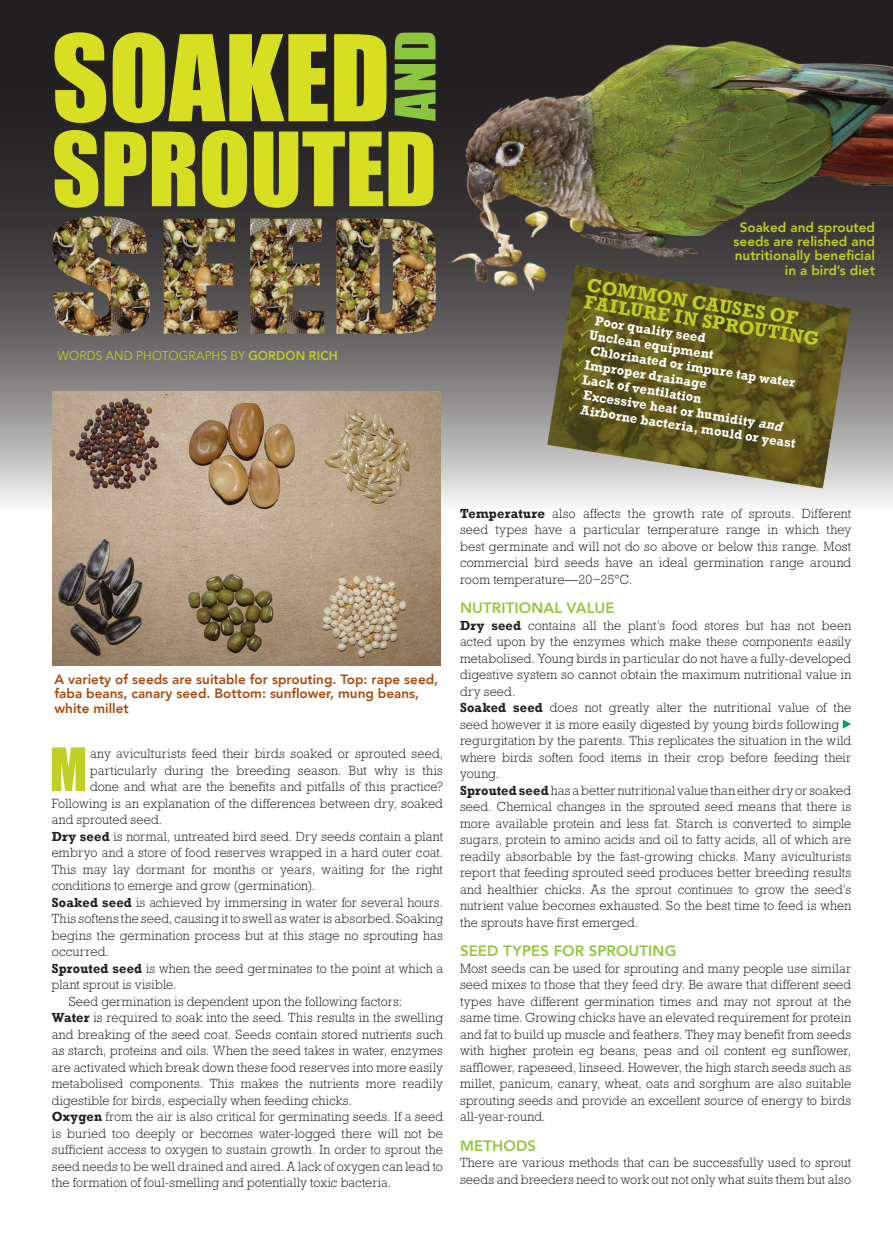
<style>
.page{position:relative;width:893px;height:1251px;background:#fff}
.page>*{position:absolute;margin:0;border:0;box-sizing:border-box;transform-origin:0 0}
.t1{font:55.2px "Impact";color:#c1ce23;scale:.95 1}
.t2{font:700 19.65px/17.1px "Rockwell";color:#c1ce23;scale:.95 1}
.t3{font:800 15px "Avenir LT";letter-spacing:.01em;color:#92c73d}
.t4{font:300 13.5px/16.5px "Rockwell Std";letter-spacing:.01em;color:#231f20;text-align:justify;scale:.95 1}
.t5{font:700 13.5px/15px "Rockwell";color:#fff;scale:.95 1}
.t6{font:800 13.5px/14.2px "Avenir LT";color:#a84b0d}
.t7{font:800 13.5px/14.2px "Avenir LT";color:#c1ce23;text-align:right}
.t8{font:12.75px "Avenir";letter-spacing:.005em;color:#c1ce23;scale:.95 1}
.t9{font:800 12.75px "Avenir LT";color:#c1ce23;scale:.95 1}
.s1{font-family:"Avenir LT";font-weight:800}
.s2{font-style:italic}
.s3{font-family:"Rockwell";font-weight:700}
</style>
<div class="page">
<svg style="left:1px;top:0;width:892px;height:508px;background:#777575"></svg>
<svg style="left:843px;top:719px;width:8px;height:9px"></svg>
<img style="left:400px;top:0;width:493px;height:332px">
<img style="left:53px;top:391px;width:388px;height:274px">
<img style="left:547px;top:265px;width:304px;height:223px">
<svg style="left:54px;top:32px;width:379px;height:176px;background:#9a9e22"></svg>
<svg style="left:395px;top:33px;width:40px;height:88px;background:#73a037"></svg>
<img style="left:52px;top:216px;width:98px;height:120px">
<img style="left:111px;top:217px;width:171px;height:119px">
<img style="left:250px;top:219px;width:37px;height:114px">
<img style="left:287px;top:219px;width:149px;height:114px">
<svg style="left:568px;top:313px;width:24px;height:98px;background:#61591d"></svg>
<p class="t8" style="left:58px;top:347px;width:212px">WORDS AND PHOTOGRAPHS BY <span class="s1">GORDO</span></p>
<p class="t9" style="left:296px;top:347px;width:44px">N RICH</p>
<p class="t7" style="left:734px;top:220px;width:143px">Soaked and sprouted seeds are relished and nutritionally beneficial in a bird’s diet</p>
<h2 class="t2" style="left:589px;top:276px;width:251px;rotate:9deg">Co mmo n Causes o f<br>Failure in Spro ut ing</h2>
<p class="t5" style="left:593px;top:312px;width:233px;rotate:9deg">Poorquality seed<br>Unclean equipment<br>Chlorinated orimpure tap water<br>Improperdrainage<br>Lack ofventilation<br>Excessive heat orhumidity <span class="s2">and<br></span>Airborne bacteria, mould oryeast</p>
<p class="t6" style="left:55px;top:672px;width:385px">A variety of seeds are suitable for sprouting. Top: rape seed, faba beans, canary seed. Bottom: sunflower, mung beans, white millet</p>
<h1 class="t1" style="left:50px;top:726px;width:41px">M</h1>
<p class="t4" style="left:90px;top:745px;width:373px">any aviculturists feed their birds soaked or sprouted seed,</p>
<p class="t4" style="left:90px;top:761px;width:373px">particularly during the breeding season. But why is this</p>
<p class="t4" style="left:90px;top:778px;width:373px">done and what are the benefits and pitfalls of this practice?</p>
<p class="t4" style="left:52px;top:794px;width:413px">Following is an explanation of the differences between dry, soaked</p>
<p class="t4" style="left:52px;top:811px;width:118px">and sprouted seed.</p>
<p class="t4" style="left:52px;top:827px;width:413px"><span class="s3">Dry seed</span> is normal, untreated bird seed. Dry seeds contain a plant</p>
<p class="t4" style="left:52px;top:844px;width:413px">embryo and a store of food reserves wrapped in a hard outer coat.</p>
<p class="t4" style="left:52px;top:860px;width:413px">This may lay dormant for months or years, waiting for the right</p>
<p class="t4" style="left:52px;top:877px;width:279px">conditions to emerge and grow (germination).</p>
<p class="t4" style="left:52px;top:893px;width:413px"><span class="s3">Soaked seed</span> is achieved by immersing in water for several hours.</p>
<p class="t4" style="left:52px;top:910px;width:413px">This softens the seed, causing it to swell as water is absorbed. Soaking</p>
<p class="t4" style="left:52px;top:926px;width:413px">begins the germination process but at this stage no sprouting has</p>
<p class="t4" style="left:52px;top:943px;width:61px">occurred.</p>
<p class="t4" style="left:52px;top:959px;width:413px"><span class="s3">Sprouted seed</span> is when the seed germinates to the point at which a</p>
<p class="t4" style="left:52px;top:976px;width:133px">plant sprout is visible.</p>
<p class="t4" style="left:69px;top:992px;width:352px">Seed germination is dependent upon the following factors:</p>
<p class="t4" style="left:52px;top:1009px;width:413px"><span class="s3">Water</span> is required to soak into the seed. This results in the swelling</p>
<p class="t4" style="left:52px;top:1025px;width:413px">and breaking of the seed coat. Seeds contain stored nutrients such</p>
<p class="t4" style="left:52px;top:1042px;width:413px">as starch, proteins and oils. When the seed takes in water, enzymes</p>
<p class="t4" style="left:52px;top:1058px;width:413px">are activated which break down these food reserves into more easily</p>
<p class="t4" style="left:52px;top:1075px;width:413px">metabolised components. This makes the nutrients more readily</p>
<p class="t4" style="left:52px;top:1091px;width:317px">digestible for birds, especially when feeding chicks.</p>
<p class="t4" style="left:52px;top:1108px;width:413px"><span class="s3">Oxygen</span> from the air is also critical for germinating seeds. If a seed</p>
<p class="t4" style="left:52px;top:1124px;width:413px">is buried too deeply or becomes water-logged there will not be</p>
<p class="t4" style="left:52px;top:1141px;width:413px">sufficient access to oxygen to sustain growth. In order to sprout the</p>
<p class="t4" style="left:52px;top:1157px;width:413px">seed needs to be well drained and aired. A lack of oxygen can lead to</p>
<p class="t4" style="left:52px;top:1174px;width:359px">the formation of foul-smelling and potentially toxic bacteria.</p>
<p class="t4" style="left:460px;top:505px;width:413px"><span class="s3">Temperature</span> also affects the growth rate of sprouts. Different seed types have a particular temperature range in which they best germinate and will not do so above or below this range. Most commercial bird seeds have an ideal germination range around room temperature—20−25°C.</p>
<p class="t3" style="left:460px;top:599px;width:156px">Nutritional Value</p>
<p class="t4" style="left:460px;top:616px;width:413px;text-align:left"><span class="s3">Dry seed</span> contains all the plant’s food stores but has not been acted upon by the enzymes which make these components easily metabolised. Young birds in particular do not have a fully-developed digestive system so cannot obtain the maximum nutritional value in dry seed.<br><span class="s3">Soaked seed</span> does not greatly alter the nutritional value of the seed however it is more easily digested by young birds following regurgitation by the parents. This replicates the situation in the wild where birds soften food items in their crop before feeding their young.<br><span class="s3">Sprouted seed</span> has a better nutritional value than either dry or soaked seed. Chemical changes in the sprouted seed means that there is more available protein and less fat. Starch is converted to simple sugars, protein to amino acids and oil to fatty acids, all of which are readily absorbable by the fast-growing chicks. Many aviculturists report that feeding sprouted seed produces better breeding results and healthier chicks. As the sprout continues to grow the seed’s nutrient value becomes exhausted. So the best time to feed is when the sprouts have first emerged.</p>
<p class="t3" style="left:460px;top:941px;width:218px">Seed Types for Sprouting</p>
<p class="t4" style="left:460px;top:959px;width:413px">Most seeds can be used for sprouting and many people use similar seed mixes to those that they feed dry. Be aware that different seed types have different germination times and may not sprout at the same time. Growing chicks have an elevated requirement for protein and fat to build up muscle and feathers. They may benefit from seeds with higher protein eg beans, peas and oil content eg sunflower, safflower, rapeseed, linseed. However, the high starch seeds such as millet, panicum, canary, wheat, oats and sorghum are also suitable sprouting seeds and provide an excellent source of energy to birds all-year-round.</p>
<p class="t3" style="left:460px;top:1136px;width:75px">Methods</p>
<p class="t4" style="left:460px;top:1153px;width:413px">There are various methods that can be successfully used to sprout seeds and breeders need to work out not only what suits them but also</p>
</div>
